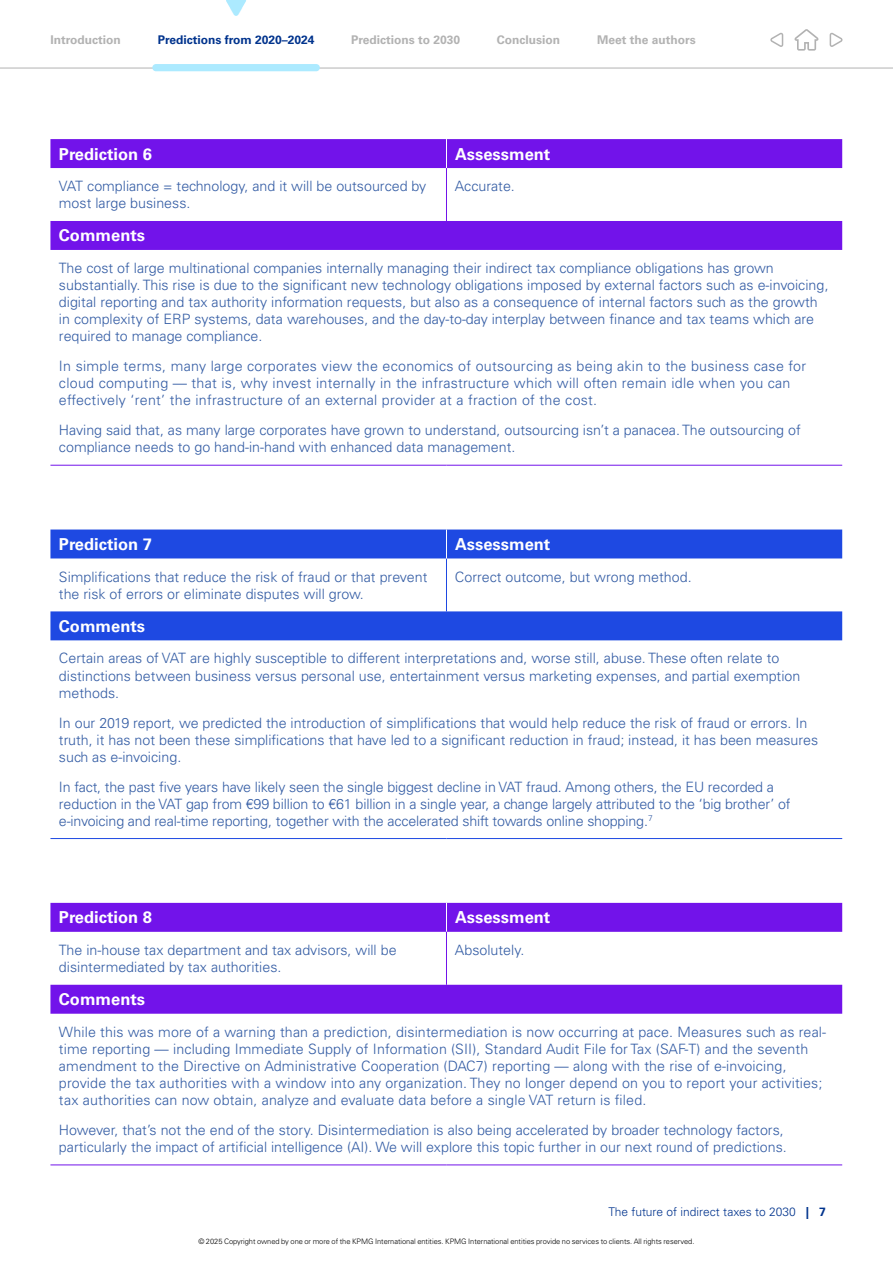
<style>
.page{position:relative;width:893px;height:1263px;background:#fff}
.page>*{position:absolute;margin:0;border:0;box-sizing:border-box;transform-origin:0 0}
.t1{font:700 16.5px "Univers LT Std";color:#fff}
.t2{font:300 14.25px/17.1px "Univers LT Std";color:#335ca4}
.t3{font:300 14.25px/17.1px "Univers LT Std";letter-spacing:.02em;color:#335ca4}
.t4{font:700 12px "Univers LT Std";color:#b2b2b2}
.t5{font:300 12px "Univers LT Std";color:#00338d}
.t6{font:700 12px "Univers LT Std";color:#00338d}
.t7{font:300 7.5px "Univers LT Std";letter-spacing:-.005em;color:#000}
.s1{font-weight:700}
</style>
<div class="page">
<svg style="left:50px;top:529px;width:792px;height:111px;fill:#1e49e2"></svg>
<hr style="left:446px;top:558px;width:1px;height:53px;background:#1e49e2">
<svg style="left:446px;top:529px;width:1px;height:29px"></svg>
<hr style="left:50px;top:838px;width:396px;height:1px;background:#1e49e2">
<hr style="left:446px;top:838px;width:396px;height:1px;background:#1e49e2">
<svg style="left:50px;top:139px;width:792px;height:111px;fill:#7213ea"></svg>
<svg style="left:446px;top:139px;width:1px;height:29px"></svg>
<hr style="left:446px;top:168px;width:1px;height:53px;background:#7213ea">
<hr style="left:50px;top:465px;width:396px;height:1px;background:#7213ea">
<hr style="left:446px;top:465px;width:396px;height:1px;background:#7213ea">
<svg style="left:50px;top:903px;width:792px;height:111px;fill:#7213ea"></svg>
<svg style="left:446px;top:903px;width:1px;height:29px"></svg>
<hr style="left:446px;top:932px;width:1px;height:53px;background:#7213ea">
<hr style="left:50px;top:1164px;width:396px;height:1px;background:#7213ea">
<hr style="left:446px;top:1164px;width:396px;height:1px;background:#7213ea">
<svg style="left:830px;top:33px;width:12px;height:14px"></svg>
<svg style="left:770px;top:33px;width:13px;height:14px"></svg>
<svg style="left:794px;top:29px;width:25px;height:22px"></svg>
<hr style="left:0;top:68px;width:893px;height:1px;background:#b2b2b2">
<div style="left:152px;top:64px;width:168px;height:7px;background:#aceaff;border-radius:4px"></div>
<svg style="left:226px;top:0;width:20px;height:16px"></svg>
<p class="t6" style="left:158px;top:33px;width:158px">Predictions from 2020–2024</p>
<p class="t4" style="left:50px;top:33px;width:72px">Introduction</p>
<p class="t4" style="left:351px;top:33px;width:110px">Predictions to 2030</p>
<p class="t4" style="left:497px;top:33px;width:65px">Conclusion</p>
<p class="t4" style="left:597px;top:33px;width:100px">Meet the authors</p>
<p class="t1" style="left:59px;top:144px;width:95px">Prediction 6</p>
<p class="t1" style="left:455px;top:144px;width:97px">Assessment</p>
<p class="t2" style="left:59px;top:178px;width:369px">VAT compliance = technology, and it will be outsourced by most large business.</p>
<p class="t2" style="left:455px;top:178px;width:61px">Accurate.</p>
<p class="t1" style="left:59px;top:226px;width:88px">Comments</p>
<p class="t2" style="left:59px;top:259px;width:771px">The cost of large multinational companies internally managing their indirect tax compliance obligations has grown substantially. This rise is due to the significant new technology obligations imposed by external factors such as e-invoicing, digital reporting and tax authority information requests, but also as a consequence of internal factors such as the growth in complexity of ERP systems, data warehouses, and the day-to-day interplay between finance and tax teams which are required to manage compliance.</p>
<p class="t3" style="left:59px;top:358px;width:749px">In simple terms, many large corporates view the economics of outsourcing as being akin to the business case for cloud computing — that is, why invest internally in the infrastructure which will often remain idle when you can effectively ‘rent’ the infrastructure of an external provider at a fraction of the cost.</p>
<p class="t2" style="left:59px;top:422px;width:743px">Having said that, as many large corporates have grown to understand, outsourcing isn’t a panacea. The outsourcing of compliance needs to go hand-in-hand with enhanced data management.</p>
<p class="t1" style="left:59px;top:534px;width:95px">Prediction 7</p>
<p class="t1" style="left:455px;top:534px;width:97px">Assessment</p>
<p class="t2" style="left:59px;top:568px;width:370px">Simplifications that reduce the risk of fraud or that prevent the risk of errors or eliminate disputes will grow.</p>
<p class="t2" style="left:455px;top:568px;width:238px">Correct outcome, but wrong method.</p>
<p class="t1" style="left:59px;top:616px;width:88px">Comments</p>
<p class="t2" style="left:59px;top:650px;width:743px">Certain areas of VAT are highly susceptible to different interpretations and, worse still, abuse. These often relate to distinctions between business versus personal use, entertainment versus marketing expenses, and partial exemption methods.</p>
<p class="t2" style="left:59px;top:714px;width:761px">In our 2019 report, we predicted the introduction of simplifications that would help reduce the risk of fraud or errors. In truth, it has not been these simplifications that have led to a significant reduction in fraud; instead, it has been measures such as e-invoicing.</p>
<p class="t2" style="left:59px;top:778px;width:733px">In fact, the past five years have likely seen the single biggest decline in VAT fraud. Among others, the EU recorded a reduction in the VAT gap from €99 billion to €61 billion in a single year, a change largely attributed to the ‘big brother’ of e-invoicing and real-time reporting, together with the accelerated shift towards online shopping.<sup>7</sup></p>
<p class="t1" style="left:59px;top:908px;width:95px">Prediction 8</p>
<p class="t1" style="left:455px;top:908px;width:97px">Assessment</p>
<p class="t2" style="left:59px;top:941px;width:339px">The in-house tax department and tax advisors, will be disintermediated by tax authorities.</p>
<p class="t2" style="left:455px;top:941px;width:71px">Absolutely.</p>
<p class="t1" style="left:59px;top:990px;width:88px">Comments</p>
<p class="t2" style="left:59px;top:1023px;width:769px">While this was more of a warning than a prediction, disintermediation is now occurring at pace. Measures such as real&shy;time reporting — including Immediate Supply of Information (SII), Standard Audit File for Tax (SAF-T) and the seventh amendment to the Directive on Administrative Cooperation (DAC7) reporting — along with the rise of e-invoicing, provide the tax authorities with a window into any organization. They no longer depend on you to report your activities; tax authorities can now obtain, analyze and evaluate data before a single VAT return is filed.</p>
<p class="t2" style="left:59px;top:1121px;width:729px">However, that’s not the end of the story. Disintermediation is also being accelerated by broader technology factors, particularly the impact of artificial intelligence (AI). We will explore this topic further in our next round of predictions.</p>
<p class="t5" style="left:608px;top:1205px;width:219px">The future of indirect taxes to 2030 <span class="s1">| 7</span></p>
<p class="t7" style="left:198px;top:1236px;width:498px">© 2025 Copyright owned by one or more of the KPMG International entities. KPMG International entities provide no services to clients. All rights reserved.</p>
</div>
